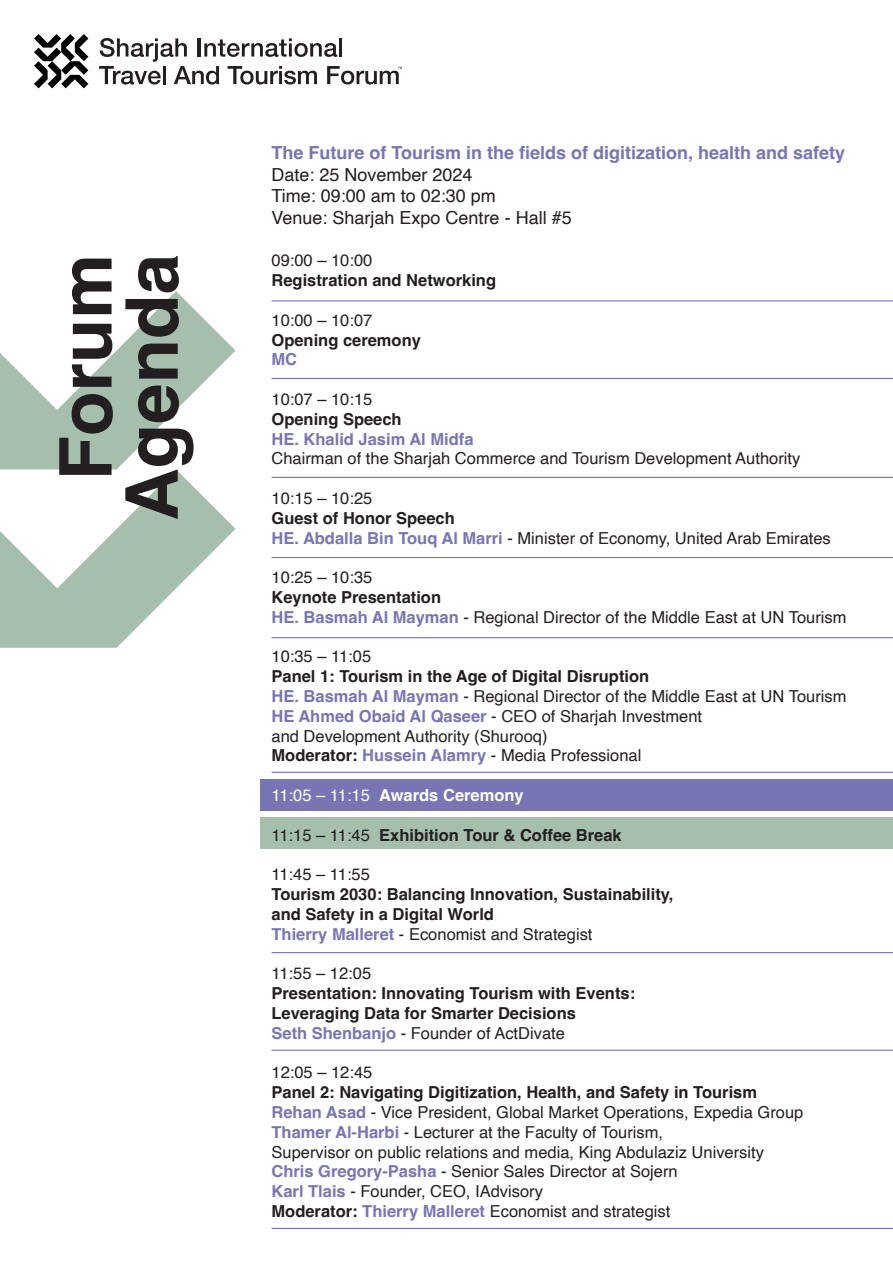
<style>
.page{position:relative;width:893px;height:1263px;background:#fff}
.page>*{position:absolute;margin:0;border:0;box-sizing:border-box;transform-origin:0 0}
.t1{font:700 72.75px "Helvetica";color:#231f20}
.t2{font:18px "Helvetica";color:#231f20}
.t3{font:700 18px "Helvetica";color:#7875b5}
.t4{font:16.5px/19.8px "Helvetica";color:#231f20}
.t5{font:700 16.5px/19.8px "Helvetica";color:#231f20}
.t6{font:700 16.5px "Helvetica";color:#fff}
.t7{font:700 16.5px "Helvetica";color:#7875b5}
.s1{font-weight:700;color:#7875b5}
.s2{font-weight:700}
.s3{font-weight:400}
</style>
<div class="page">
<div style="left:260px;top:779px;width:633px;height:32px;background:#7875b5"></div>
<div style="left:260px;top:817px;width:633px;height:32px;background:#a6bfad"></div>
<svg style="left:34px;top:34px;width:54px;height:54px"></svg>
<svg style="left:99px;top:38px;width:303px;height:46px"></svg>
<svg style="left:0;top:291px;width:235px;height:357px"></svg>
<hr style="left:271px;top:300px;width:622px;height:1px;background:#7875b5">
<hr style="left:271px;top:378px;width:622px;height:1px;background:#7875b5">
<hr style="left:271px;top:477px;width:622px;height:1px;background:#7875b5">
<hr style="left:271px;top:557px;width:622px;height:1px;background:#7875b5">
<hr style="left:271px;top:637px;width:622px;height:1px;background:#7875b5">
<hr style="left:271px;top:772px;width:622px;height:1px;background:#7875b5">
<hr style="left:271px;top:1050px;width:622px;height:1px;background:#7875b5">
<hr style="left:271px;top:952px;width:622px;height:1px;background:#7875b5">
<hr style="left:271px;top:1228px;width:622px;height:1px;background:#7875b5">
<p class="t1" style="left:42px;top:480px;width:228px;rotate:-90deg">Forum</p>
<p class="t1" style="left:108px;top:521px;width:268px;rotate:-90deg">Agenda</p>
<p class="t3" style="left:271px;top:142px;width:575px">The Future of Tourism in the fields of digitization, health and safety</p>
<p class="t2" style="left:271px;top:160px;width:203px">Date: 25 November 2024</p>
<p class="t2" style="left:271px;top:182px;width:226px">Time: 09:00 am to 02:30 pm</p>
<p class="t2" style="left:271px;top:204px;width:302px">Venue: Sharjah Expo Centre - Hall #5</p>
<p class="t4" style="left:271px;top:251px;width:102px">09:00 – 10:00</p>
<p class="t5" style="left:271px;top:272px;width:226px">Registration and Networking</p>
<p class="t4" style="left:271px;top:311px;width:102px">10:00 – 10:07</p>
<p class="t5" style="left:271px;top:332px;width:151px">Opening ceremony</p>
<p class="t7" style="left:271px;top:349px;width:27px">MC</p>
<p class="t4" style="left:271px;top:390px;width:102px">10:07 – 10:15</p>
<p class="t5" style="left:271px;top:411px;width:132px">Opening Speech</p>
<p class="t7" style="left:271px;top:429px;width:204px">HE. Khalid Jasim Al Midfa</p>
<p class="t4" style="left:271px;top:449px;width:530px">Chairman of the Sharjah Commerce and Tourism Development Authority</p>
<p class="t4" style="left:271px;top:489px;width:102px">10:15 – 10:25</p>
<p class="t5" style="left:271px;top:510px;width:185px">Guest of Honor Speech</p>
<p class="t4" style="left:271px;top:528px;width:561px"><span class="s1">HE. Abdalla Bin Touq Al Marri</span> - Minister of Economy, United Arab Emirates</p>
<p class="t4" style="left:271px;top:568px;width:102px">10:25 – 10:35</p>
<p class="t5" style="left:271px;top:589px;width:171px">Keynote Presentation</p>
<p class="t4" style="left:271px;top:608px;width:576px"><span class="s1">HE. Basmah Al Mayman</span> - Regional Director of the Middle East at UN Tourism</p>
<p class="t4" style="left:271px;top:647px;width:101px">10:35 – 11:05</p>
<p class="t5" style="left:271px;top:668px;width:379px">Panel 1: Tourism in the Age of Digital Disruption</p>
<p class="t4" style="left:271px;top:687px;width:576px"><span class="s1">HE. Basmah Al Mayman</span> - Regional Director of the Middle East at UN Tourism</p>
<p class="t4" style="left:271px;top:707px;width:432px"><span class="s1">HE Ahmed Obaid Al Qaseer</span> - CEO of Sharjah Investment and Development Authority (Shurooq)</p>
<p class="t4" style="left:271px;top:746px;width:371px"><span class="s2">Moderator:</span> <span class="s1">Hussein Alamry</span> - Media Professional</p>
<p class="t6" style="left:271px;top:785px;width:254px"><span class="s3">11:05 – 11:15</span> Awards Ceremony</p>
<p class="t5" style="left:271px;top:827px;width:352px"><span class="s3">11:15 – 11:45</span> Exhibition Tour &amp; Coffee Break</p>
<p class="t4" style="left:271px;top:865px;width:100px">11:45 – 11:55</p>
<p class="t5" style="left:271px;top:886px;width:403px">Tourism 2030: Balancing Innovation, Sustainability, and Safety in a Digital World</p>
<p class="t4" style="left:271px;top:924px;width:322px"><span class="s1">Thierry Malleret</span> - Economist and Strategist</p>
<p class="t4" style="left:271px;top:964px;width:101px">11:55 – 12:05</p>
<p class="t5" style="left:271px;top:985px;width:365px">Presentation: Innovating Tourism with Events:<br>Leveraging Data for Smarter Decisions</p>
<p class="t4" style="left:271px;top:1023px;width:295px"><span class="s1">Seth Shenbanjo</span> - Founder of ActDivate</p>
<p class="t4" style="left:271px;top:1063px;width:102px">12:05 – 12:45</p>
<p class="t5" style="left:271px;top:1084px;width:487px">Panel 2: Navigating Digitization, Health, and Safety in Tourism</p>
<p class="t4" style="left:271px;top:1103px;width:533px"><span class="s1">Rehan Asad</span> - Vice President, Global Market Operations, Expedia Group</p>
<p class="t4" style="left:271px;top:1122px;width:494px"><span class="s1">Thamer Al-Harbi</span> - Lecturer at the Faculty of Tourism,<br>Supervisor on public relations and media, King Abdulaziz University</p>
<p class="t4" style="left:271px;top:1162px;width:408px"><span class="s1">Chris Gregory-Pasha</span> - Senior Sales Director at Sojern</p>
<p class="t4" style="left:271px;top:1182px;width:273px"><span class="s1">Karl Tlais</span> - Founder, CEO, IAdvisory</p>
<p class="t4" style="left:271px;top:1202px;width:400px"><span class="s2">Moderator:</span> <span class="s1">Thierry Malleret</span> Economist and strategist</p>
</div>
